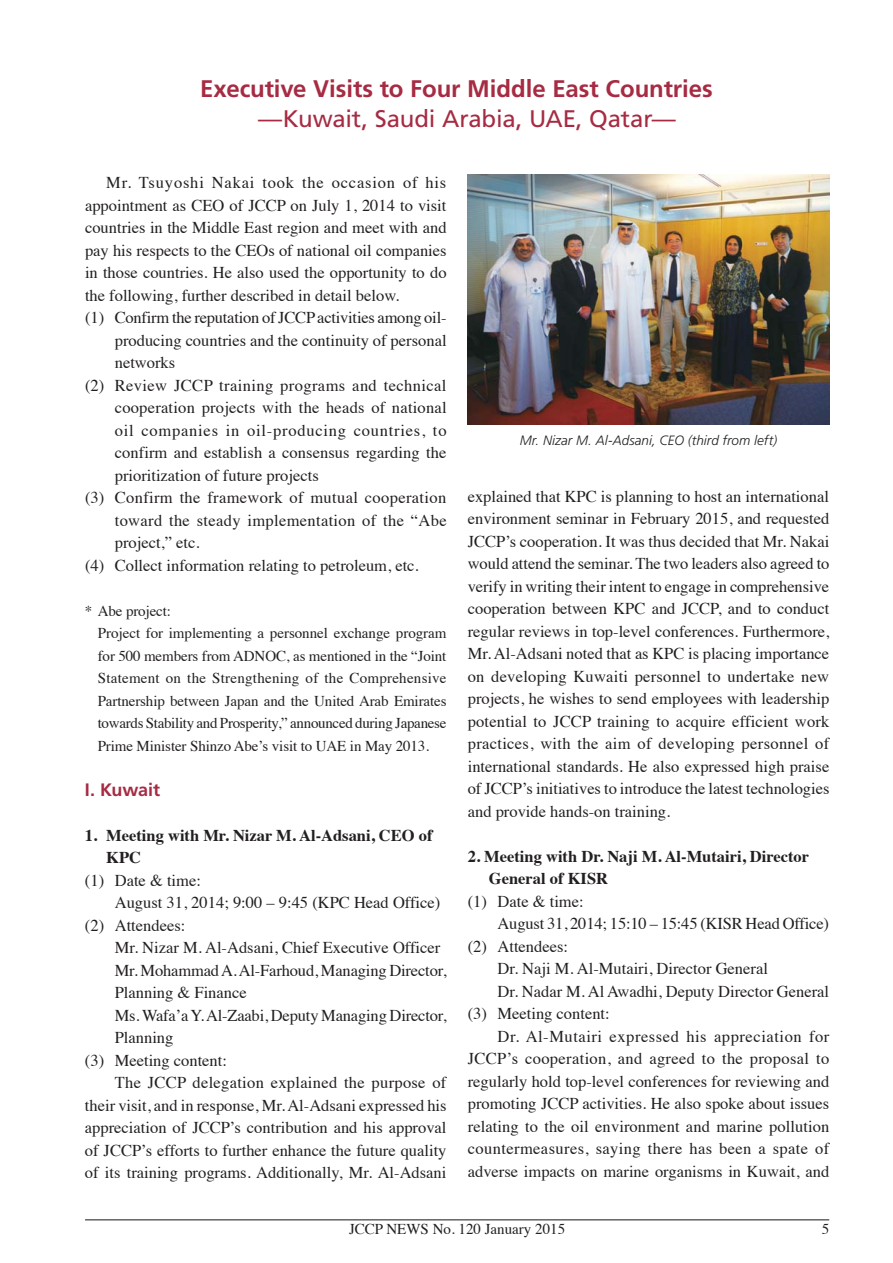
<style>
.page{position:relative;width:893px;height:1263px;background:#fff}
.page>*{position:absolute;margin:0;border:0;box-sizing:border-box;transform-origin:0 0}
.t1{font:700 24px "Frutiger";color:#a62b43}
.t2{font:24px "Frutiger";letter-spacing:-.01em;color:#a62b43}
.t3{font:700 18px "Frutiger";letter-spacing:-.01em;color:#a62b43}
.t4{font:16.5px/22.5px "Times";color:#231f20;text-align:justify}
.t5{font:16.5px "Times";letter-spacing:.02em;color:#231f20}
.t6{font:700 16.5px/22.5px "Times";color:#231f20}
.t7{font:16.5px "Times";letter-spacing:.025em;color:#231f20}
.t8{font:16.5px "Times";letter-spacing:.035em;color:#231f20}
.t9{font:16.5px "Times";letter-spacing:.045em;color:#231f20}
.t10{font:16.5px "Times";letter-spacing:.05em;color:#231f20}
.t11{font:15px/22.5px "Times";letter-spacing:-.01em;color:#231f20}
.t12{font:italic 300 13.5px "Frutiger";color:#231f20}
</style>
<div class="page">
<hr style="left:85px;top:1219px;width:744px;height:1px;background:#231f20">
<img style="left:468px;top:174px;width:361px;height:251px">
<h1 class="t1" style="left:200px;top:79px;width:514px">Executive Visits to Four Middle East Countries</h1>
<h1 class="t2" style="left:258px;top:109px;width:419px">—Kuwait, Saudi Arabia, UAE, Qatar—</h1>
<p class="t10" style="left:106px;top:176px;width:342px">Mr. Tsuyoshi Nakai took the occasion of his</p>
<p class="t4" style="left:85px;top:195px;width:363px">appointment as CEO of JCCP on July 1, 2014 to visit</p>
<p class="t4" style="left:85px;top:218px;width:363px">countries in the Middle East region and meet with and</p>
<p class="t4" style="left:85px;top:240px;width:363px">pay his respects to the CEOs of national oil companies</p>
<p class="t4" style="left:85px;top:263px;width:363px">in those countries. He also used the opportunity to do</p>
<p class="t4" style="left:85px;top:285px;width:316px">the following, further described in detail below.</p>
<p class="t4" style="left:85px;top:308px;width:363px">(1) Confirm the reputation of JCCP activities among oil-</p>
<p class="t4" style="left:115px;top:330px;width:333px">producing countries and the continuity of personal</p>
<p class="t4" style="left:115px;top:353px;width:62px">networks</p>
<p class="t7" style="left:85px;top:378px;width:363px">(2) Review JCCP training programs and technical</p>
<p class="t4" style="left:115px;top:398px;width:333px">cooperation projects with the heads of national</p>
<p class="t9" style="left:115px;top:423px;width:333px">oil companies in oil-producing countries, to</p>
<p class="t4" style="left:115px;top:443px;width:333px">confirm and establish a consensus regarding the</p>
<p class="t4" style="left:115px;top:465px;width:205px">prioritization of future projects</p>
<p class="t5" style="left:85px;top:491px;width:363px">(3) Confirm the framework of mutual cooperation</p>
<p class="t5" style="left:115px;top:513px;width:333px">toward the steady implementation of the “Abe</p>
<p class="t4" style="left:115px;top:533px;width:86px">project,” etc.</p>
<p class="t4" style="left:85px;top:555px;width:335px">(4) Collect information relating to petroleum, etc.</p>
<p class="t11" style="left:98px;top:601px;width:350px;text-indent:-13px">* Abe project:<br>Project for implementing a personnel exchange program for 500 members from ADNOC, as mentioned in the “Joint Statement on the Strengthening of the Comprehensive Partnership between Japan and the United Arab Emirates towards Stability and Prosperity,” announced during Japanese Prime Minister Shinzo Abe’s visit to UAE in May 2013.</p>
<p class="t3" style="left:85px;top:782px;width:77px">I. Kuwait</p>
<p class="t6" style="left:106px;top:825px;width:328px;text-indent:-21px">1. Meeting with Mr. Nizar M. Al-Adsani, CEO of<br>KPC</p>
<p class="t4" style="left:85px;top:870px;width:117px">(1) Date &amp; time:</p>
<p class="t4" style="left:115px;top:893px;width:327px">August 31, 2014; 9:00 – 9:45 (KPC Head Office)</p>
<p class="t4" style="left:85px;top:915px;width:102px">(2) Attendees:</p>
<p class="t4" style="left:115px;top:938px;width:327px">Mr. Nizar M. Al-Adsani, Chief Executive Officer</p>
<p class="t4" style="left:115px;top:960px;width:333px">Mr. Mohammad A. Al-Farhoud, Managing Director,</p>
<p class="t4" style="left:115px;top:983px;width:134px">Planning &amp; Finance</p>
<p class="t4" style="left:115px;top:1005px;width:333px">Ms. Wafa’a Y. Al-Zaabi, Deputy Managing Director,</p>
<p class="t4" style="left:115px;top:1028px;width:60px">Planning</p>
<p class="t4" style="left:85px;top:1050px;width:144px">(3) Meeting content:</p>
<p class="t5" style="left:115px;top:1076px;width:333px">The JCCP delegation explained the purpose of</p>
<p class="t4" style="left:85px;top:1095px;width:363px">their visit, and in response, Mr. Al-Adsani expressed his</p>
<p class="t4" style="left:85px;top:1118px;width:363px">appreciation of JCCP’s contribution and his approval</p>
<p class="t4" style="left:85px;top:1140px;width:363px">of JCCP’s efforts to further enhance the future quality</p>
<p class="t4" style="left:85px;top:1163px;width:363px">of its training programs. Additionally, Mr. Al-Adsani</p>
<p class="t12" style="left:520px;top:434px;width:259px">Mr. Nizar M. Al-Adsani, CEO (third from left)</p>
<p class="t4" style="left:468px;top:486px;width:363px">explained that KPC is planning to host an international environment seminar in February 2015, and requested JCCP’s cooperation. It was thus decided that Mr. Nakai would attend the seminar. The two leaders also agreed to verify in writing their intent to engage in comprehensive cooperation between KPC and JCCP, and to conduct regular reviews in top-level conferences. Furthermore, Mr. Al-Adsani noted that as KPC is placing importance on developing Kuwaiti personnel to undertake new projects, he wishes to send employees with leadership potential to JCCP training to acquire efficient work practices, with the aim of developing personnel of international standards. He also expressed high praise of JCCP’s initiatives to introduce the latest technologies and provide hands-on training.</p>
<p class="t6" style="left:489px;top:846px;width:322px;text-indent:-21px">2. Meeting with Dr. Naji M. Al-Mutairi, Director<br>General of KISR</p>
<p class="t4" style="left:468px;top:892px;width:117px">(1) Date &amp; time:</p>
<p class="t4" style="left:497px;top:914px;width:333px">August 31, 2014; 15:10 – 15:45 (KISR Head Office)</p>
<p class="t4" style="left:468px;top:937px;width:102px">(2) Attendees:</p>
<p class="t4" style="left:497px;top:959px;width:272px">Dr. Naji M. Al-Mutairi, Director General</p>
<p class="t4" style="left:497px;top:982px;width:333px">Dr. Nadar M. Al Awadhi, Deputy Director General</p>
<p class="t4" style="left:468px;top:1004px;width:144px">(3) Meeting content:</p>
<p class="t8" style="left:497px;top:1030px;width:333px">Dr. Al-Mutairi expressed his appreciation for</p>
<p class="t5" style="left:468px;top:1052px;width:363px">JCCP’s cooperation, and agreed to the proposal to</p>
<p class="t4" style="left:468px;top:1072px;width:363px">regularly hold top-level conferences for reviewing and</p>
<p class="t4" style="left:468px;top:1094px;width:363px">promoting JCCP activities. He also spoke about issues</p>
<p class="t4" style="left:468px;top:1117px;width:363px">relating to the oil environment and marine pollution</p>
<p class="t7" style="left:468px;top:1142px;width:363px">countermeasures, saying there has been a spate of</p>
<p class="t4" style="left:468px;top:1162px;width:363px">adverse impacts on marine organisms in Kuwait, and</p>
<p class="t11" style="left:349px;top:1219px;width:218px">JCCP NEWS No. 120 January 2015</p>
<p class="t11" style="left:822px;top:1219px;width:9px">5</p>
</div>
